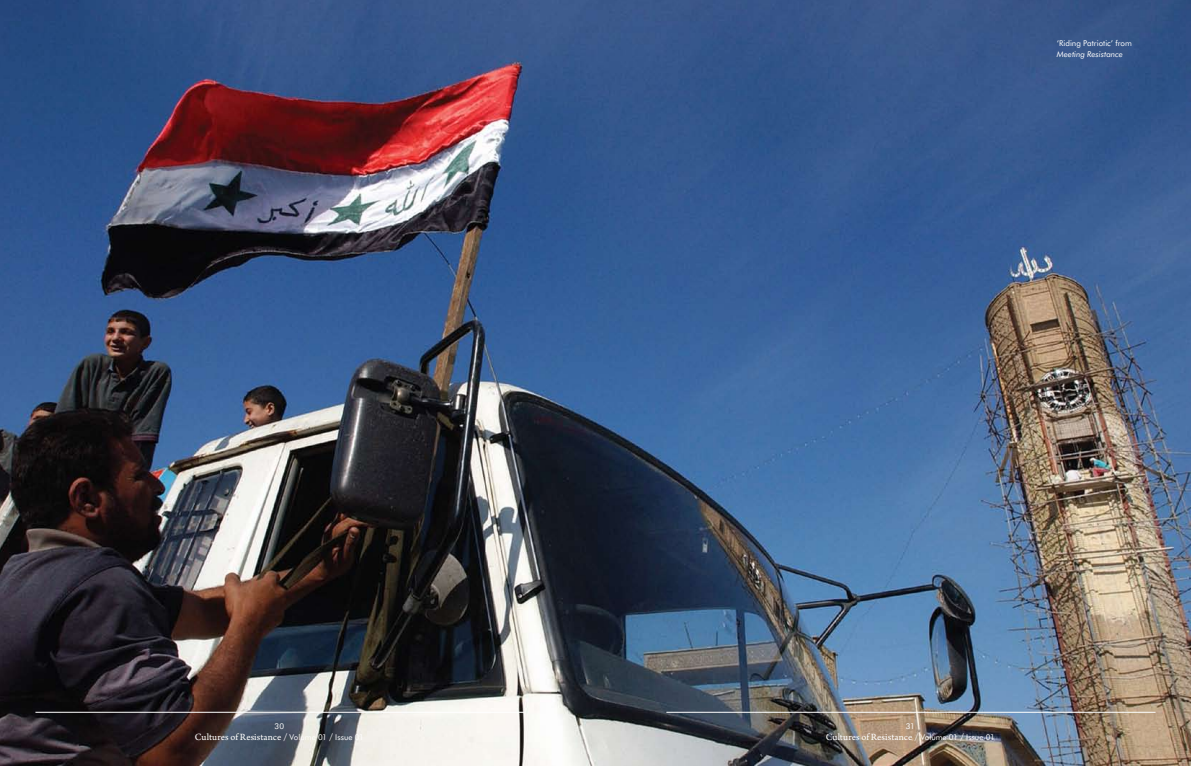
<style>
.page{position:relative;width:1191px;height:766px;background:#fff}
.page>*{position:absolute;margin:0;border:0;box-sizing:border-box;transform-origin:0 0}
.t1{font:10px "Arno Pro Sm Text";letter-spacing:.005em;color:#fff}
.t2{font:8px "Futura BT";color:#fff}
.t3{font:italic 8px "Futura BT";color:#fff}
.s1{font-family:"Futura BT";font-size:8px}
</style>
<div class="page">
<img style="left:0;top:0;width:1191px;height:765px">
<hr style="left:35px;top:711px;width:489px;height:1px;background:#fff">
<hr style="left:666px;top:711px;width:489px;height:1px;background:#fff">
<p class="t2" style="left:274px;top:720px;width:11px">30</p>
<p class="t1" style="left:195px;top:730px;width:170px">Cultures of Resistance / <span class="s1">Volume 01</span> / <span class="s1">Issue 01</span></p>
<p class="t2" style="left:1056px;top:39px;width:77px">‘Riding Patriotic’ from</p>
<p class="t3" style="left:1056px;top:50px;width:68px">Meeting Resistance</p>
<p class="t2" style="left:905px;top:720px;width:11px">31</p>
<p class="t1" style="left:825px;top:730px;width:170px">Cultures of Resistance / <span class="s1">Volume 01</span> / <span class="s1">Issue 01</span></p>
</div>
